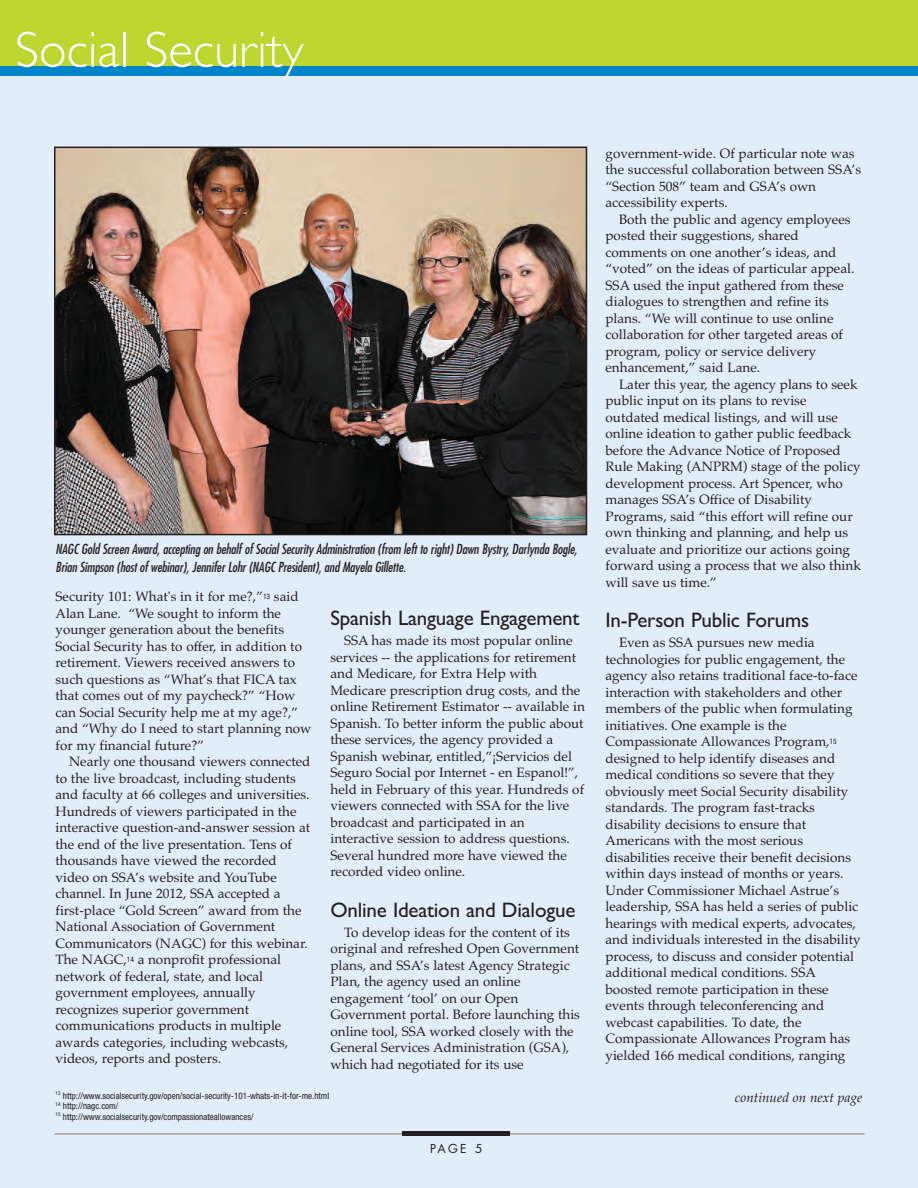
<style>
.page{position:relative;width:918px;height:1188px;background:#e1edf8}
.page>*{position:absolute;margin:0;border:0;box-sizing:border-box;transform-origin:0 0}
.t1{font:300 51px "Gill Sans";color:#fff}
.t2{font:21px "Gill Sans";letter-spacing:-.01em;color:#231f20}
.t3{font:13.5px/16.5px "Palatino";color:#231f20}
.t4{font:italic condensed 13.5px/17.4px "Futura";letter-spacing:-.01em;color:#231f20}
.t5{font:italic 13.5px "Palatino";color:#231f20}
.t6{font:12px "Futura";color:#231f20}
.t7{font:condensed 9px/10.5px "Helvetica Neue";color:#231f20}
</style>
<div class="page">
<div style="left:0;top:0;width:918px;height:76px;background:#bed630"></div>
<div style="left:0;top:67px;width:918px;height:9px;background:#0084ca"></div>
<hr style="left:54px;top:1134px;width:810px;height:1px;background:#877267">
<hr style="left:402px;top:1132px;width:108px;height:4px;background:#231f20">
<img style="left:57px;top:150px;width:527px;height:382px">
<div style="left:54px;top:147px;width:533px;height:388px;border:2px solid #231f20"></div>
<h1 class="t1" style="left:15px;top:19px;width:290px">Social Security</h1>
<p class="t4" style="left:56px;top:541px;width:523px">NAGC Gold Screen Award, accepting on behalf of Social Security Administration (from left to right) Dawn Bystry, Darlynda Bogle,<br>Brian Simpson (host of webinar), Jennifer Lohr (NAGC President), and Mayela Gillette.</p>
<p class="t3" style="left:56px;top:588px;width:258px">Security 101: What's in it for me?,”<sup>13</sup> said Alan Lane. “We sought to inform the younger generation about the benefits Social Security has to offer, in addition to retirement. Viewers received answers to such questions as “What’s that FICA tax that comes out of my paycheck?” “How can Social Security help me at my age?,” and “Why do I need to start planning now for my financial future?”</p>
<p class="t3" style="left:56px;top:753px;width:257px;text-indent:14px">Nearly one thousand viewers connected to the live broadcast, including students and faculty at 66 colleges and universities.<br>Hundreds of viewers participated in the interactive question-and-answer session at the end of the live presentation. Tens of thousands have viewed the recorded video on SSA’s website and YouTube channel. In June 2012, SSA accepted a first-place “Gold Screen” award from the National Association of Government Communicators (NAGC) for this webinar.<br>The NAGC,<sup>14</sup> a nonprofit professional network of federal, state, and local government employees, annually recognizes superior government communications products in multiple awards categories, including webcasts, videos, reports and posters.</p>
<h2 class="t2" style="left:331px;top:606px;width:251px">Spanish Language Engagement</h2>
<p class="t3" style="left:331px;top:632px;width:256px;text-indent:14px">SSA has made its most popular online services -- the applications for retirement and Medicare, for Extra Help with Medicare prescription drug costs, and the online Retirement Estimator -- available in Spanish. To better inform the public about these services, the agency provided a Spanish webinar, entitled,”¡Servicios del Seguro Social por Internet - en Espanol!”, held in February of this year. Hundreds of viewers connected with SSA for the live broadcast and participated in an interactive session to address questions.<br>Several hundred more have viewed the recorded video online.</p>
<h2 class="t2" style="left:331px;top:897px;width:247px">Online Ideation and Dialogue</h2>
<p class="t3" style="left:331px;top:924px;width:251px;text-indent:14px">To develop ideas for the content of its original and refreshed Open Government plans, and SSA’s latest Agency Strategic Plan, the agency used an online engagement ‘tool’ on our Open Government portal. Before launching this online tool, SSA worked closely with the General Services Administration (GSA), which had negotiated for its use</p>
<p class="t7" style="left:56px;top:1091px;width:275px"><sup>13</sup> http://www.socialsecurity.gov/open/social-security-101-whats-in-it-for-me.html<br><sup>14</sup> http://nagc.com/<br><sup>15</sup> http://www.socialsecurity.gov/compassionateallowances/</p>
<p class="t6" style="left:430px;top:1143px;width:54px">PAGE 5</p>
<p class="t3" style="left:606px;top:145px;width:257px">government-wide. Of particular note was the successful collaboration between SSA’s “Section 508” team and GSA’s own accessibility experts.</p>
<p class="t3" style="left:606px;top:211px;width:250px;text-indent:14px">Both the public and agency employees posted their suggestions, shared comments on one another’s ideas, and “voted” on the ideas of particular appeal.<br>SSA used the input gathered from these dialogues to strengthen and refine its plans. “We will continue to use online collaboration for other targeted areas of program, policy or service delivery enhancement,” said Lane.</p>
<p class="t3" style="left:606px;top:376px;width:257px;text-indent:14px">Later this year, the agency plans to seek public input on its plans to revise outdated medical listings, and will use online ideation to gather public feedback before the Advance Notice of Proposed Rule Making (ANPRM) stage of the policy development process. Art Spencer, who manages SSA’s Office of Disability Programs, said “this effort will refine our own thinking and planning, and help us evaluate and prioritize our actions going forward using a process that we also think will save us time.”</p>
<h2 class="t2" style="left:606px;top:608px;width:205px">In-Person Public Forums</h2>
<p class="t3" style="left:606px;top:634px;width:257px;text-indent:14px">Even as SSA pursues new media technologies for public engagement, the agency also retains traditional face-to-face interaction with stakeholders and other members of the public when formulating initiatives. One example is the Compassionate Allowances Program,<sup>15 </sup>designed to help identify diseases and medical conditions so severe that they obviously meet Social Security disability standards. The program fast-tracks disability decisions to ensure that Americans with the most serious disabilities receive their benefit decisions within days instead of months or years.<br>Under Commissioner Michael Astrue’s leadership, SSA has held a series of public hearings with medical experts, advocates, and individuals interested in the disability process, to discuss and consider potential additional medical conditions. SSA boosted remote participation in these events through teleconferencing and webcast capabilities. To date, the Compassionate Allowances Program has yielded 166 medical conditions, ranging</p>
<p class="t5" style="left:735px;top:1089px;width:129px">continued on next page</p>
</div>
